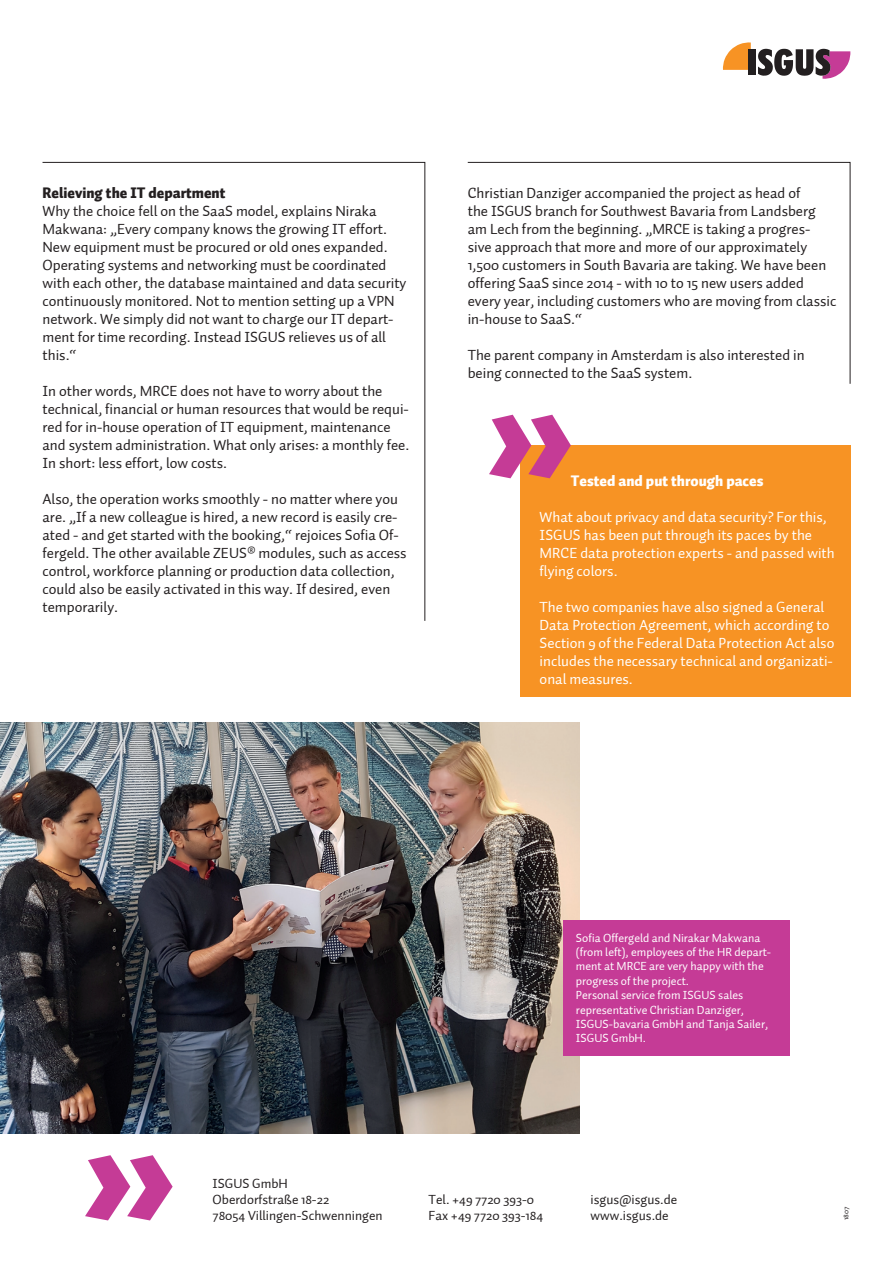
<style>
.page{position:relative;width:893px;height:1263px;background:#fff}
.page>*{position:absolute;margin:0;border:0;box-sizing:border-box;transform-origin:0 0}
.t1{font:15px/18px "Auto 1";color:#231f20}
.t2{font:15px/18px "Auto 1";color:#fff}
.t3{font:15px "Auto 1 Black LF";color:#231f20}
.t4{font:15px "Auto 1 Black LF";color:#fff}
.t5{font:13.5px/16.2px "Auto 1";color:#231f20}
.t6{font:12px/14.4px "Auto 1";color:#fff}
.t7{font:7.5px "Auto 1";color:#231f20}
</style>
<div class="page">
<svg style="left:723px;top:42px;width:28px;height:28px"></svg>
<div style="left:748px;top:49px;width:7px;height:26px;background:#231f20"></div>
<svg style="left:758px;top:49px;width:92px;height:30px"></svg>
<svg style="left:85px;top:1155px;width:88px;height:65px"></svg>
<svg style="left:42px;top:162px;width:384px;height:459px"></svg>
<svg style="left:467px;top:162px;width:384px;height:222px"></svg>
<div style="left:520px;top:445px;width:330px;height:252px;background:#f79324"></div>
<svg style="left:489px;top:415px;width:82px;height:63px"></svg>
<img style="left:0;top:722px;width:580px;height:411px">
<div style="left:563px;top:919px;width:227px;height:136px;background:#c53b96"></div>
<p class="t3" style="left:43px;top:183px;width:184px">Relieving the IT department</p>
<p class="t1" style="left:43px;top:202px;width:365px">Why the choice fell on the SaaS model, explains Niraka Makwana: „Every company knows the growing IT effort.<br>New equipment must be procured or old ones expanded.<br>Operating systems and networking must be coordinated with each other, the database maintained and data security continuously monitored. Not to mention setting up a VPN network. We simply did not want to charge our IT depart&shy;ment for time recording. Instead ISGUS relieves us of all this.“</p>
<p class="t1" style="left:43px;top:382px;width:368px">In other words, MRCE does not have to worry about the technical, financial or human resources that would be requi&shy;red for in-house operation of IT equipment, maintenance and system administration. What only arises: a monthly fee.<br>In short: less effort, low costs.</p>
<p class="t1" style="left:43px;top:490px;width:366px">Also, the operation works smoothly - no matter where you are. „If a new colleague is hired, a new record is easily cre&shy;ated - and get started with the booking,“ rejoices Sofia Of&shy;fergeld. The other available ZEUS® modules, such as access control, workforce planning or production data collection, could also be easily activated in this way. If desired, even temporarily.</p>
<p class="t1" style="left:468px;top:184px;width:370px">Christian Danziger accompanied the project as head of<br>the ISGUS branch for Southwest Bavaria from Landsberg am Lech from the beginning. „MRCE is taking a progres&shy;sive approach that more and more of our approximately 1,500 customers in South Bavaria are taking. We have been offering SaaS since 2014 - with 10 to 15 new users added every year, including customers who are moving from classic in-house to SaaS.“</p>
<p class="t1" style="left:468px;top:346px;width:338px">The parent company in Amsterdam is also interested in being connected to the SaaS system.</p>
<p class="t4" style="left:571px;top:471px;width:194px">Tested and put through paces</p>
<p class="t2" style="left:540px;top:508px;width:297px">What about privacy and data security? For this, ISGUS has been put through its paces by the MRCE data protection experts - and passed with flying colors.</p>
<p class="t2" style="left:540px;top:598px;width:296px">The two companies have also signed a General Data Protection Agreement, which according to Section 9 of the Federal Data Protection Act also includes the necessary technical and organizati&shy;onal measures.</p>
<p class="t6" style="left:576px;top:930px;width:197px">Sofia Offergeld and Nirakar Makwana (from left), employees of the HR depart&shy;ment at MRCE are very happy with the progress of the project.<br>Personal service from ISGUS sales representative Christian Danziger,<br>ISGUS-bavaria GmbH and Tanja Sailer,<br>ISGUS GmbH.</p>
<p class="t5" style="left:213px;top:1175px;width:118px">ISGUS GmbH<br>Oberdorfstraße 18-22</p>
<p class="t5" style="left:429px;top:1192px;width:107px">Tel. +49 7720 393-0</p>
<p class="t5" style="left:591px;top:1192px;width:88px">isgus@isgus.de</p>
<p class="t5" style="left:213px;top:1208px;width:172px">78054 Villingen-Schwenningen</p>
<p class="t5" style="left:429px;top:1208px;width:116px">Fax +49 7720 393-184</p>
<p class="t5" style="left:591px;top:1208px;width:80px">www.isgus.de</p>
<p class="t7" style="left:841px;top:1220px;width:15px;rotate:-90deg">1807</p>
</div>
